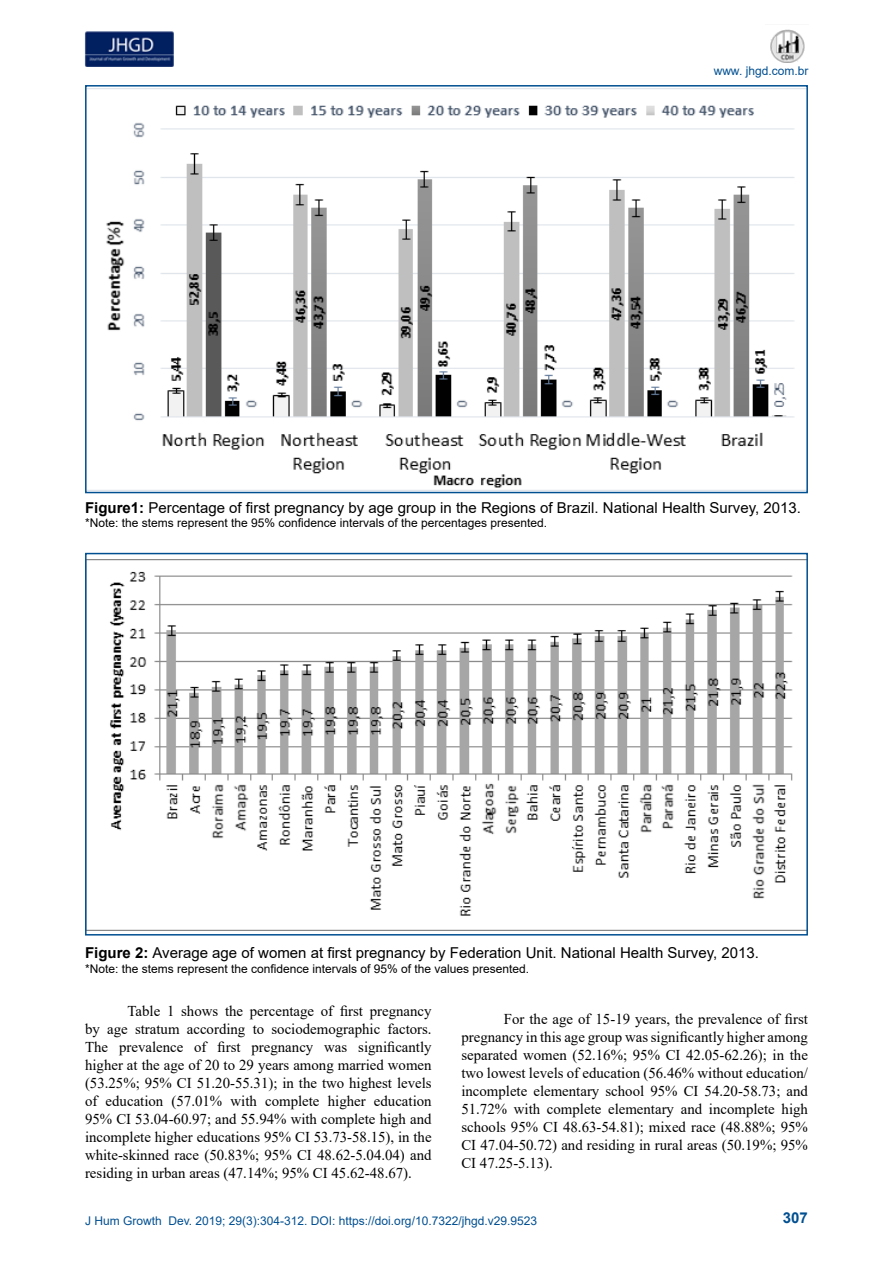
<style>
.page{position:relative;width:893px;height:1263px;background:#fff}
.page>*{position:absolute;margin:0;border:0;box-sizing:border-box;transform-origin:0 0}
.t1{font:15px/18px "Times New Roman";color:#000;text-align:justify}
.t2{font:15px "Arial";color:#000}
.t3{font:700 15px "Arial";color:#004f91}
.t4{font:12px "Arial";color:#000}
.t5{font:12px "Arial";color:#004f91}
.s1{font-weight:700}
</style>
<div class="page">
<img style="left:85px;top:31px;width:89px;height:36px">
<img style="left:770px;top:29px;width:35px;height:34px">
<img style="left:88px;top:559px;width:717px;height:371px">
<div style="left:85px;top:553px;width:723px;height:382px;border:2px solid #004f91"></div>
<img style="left:106px;top:105px;width:689px;height:383px">
<div style="left:85px;top:85px;width:723px;height:408px;border:2px solid #004f91"></div>
<p class="t5" style="left:714px;top:63px;width:96px">www. jhgd.com.br</p>
<p class="t2" style="left:85px;top:497px;width:717px"><span class="s1">Figure1:</span> Percentage of first pregnancy by age group in the Regions of Brazil. National Health Survey, 2013.</p>
<p class="t4" style="left:85px;top:515px;width:464px">*Note: the stems represent the 95% confidence intervals of the percentages presented.</p>
<p class="t2" style="left:85px;top:943px;width:675px"><span class="s1">Figure 2:</span> Average age of women at first pregnancy by Federation Unit. National Health Survey, 2013.</p>
<p class="t4" style="left:85px;top:960px;width:446px">*Note: the stems represent the confidence intervals of 95% of the values presented.</p>
<p class="t1" style="left:85px;top:1001px;width:348px;text-indent:43px">Table 1 shows the percentage of first pregnancy by age stratum according to sociodemographic factors.<br>The prevalence of first pregnancy was significantly higher at the age of 20 to 29 years among married women (53.25%; 95% CI 51.20-55.31); in the two highest levels of education (57.01% with complete higher education 95% CI 53.04-60.97; and 55.94% with complete high and incomplete higher educations 95% CI 53.73-58.15), in the white-skinned race (50.83%; 95% CI 48.62-5.04.04) and residing in urban areas (47.14%; 95% CI 45.62-48.67).</p>
<p class="t1" style="left:461px;top:1010px;width:348px;text-indent:43px">For the age of 15-19 years, the prevalence of first pregnancy in this age group was significantly higher among separated women (52.16%; 95% CI 42.05-62.26); in the two lowest levels of education (56.46% without education/ incomplete elementary school 95% CI 54.20-58.73; and 51.72% with complete elementary and incomplete high schools 95% CI 48.63-54.81); mixed race (48.88%; 95% CI 47.04-50.72) and residing in rural areas (50.19%; 95% CI 47.25-5.13).</p>
<p class="t5" style="left:85px;top:1212px;width:454px">J Hum Growth Dev. 2019; 29(3):304-312. DOI: https://doi.org/10.7322/jhgd.v29.9523</p>
<p class="t3" style="left:783px;top:1207px;width:27px">307</p>
</div>
